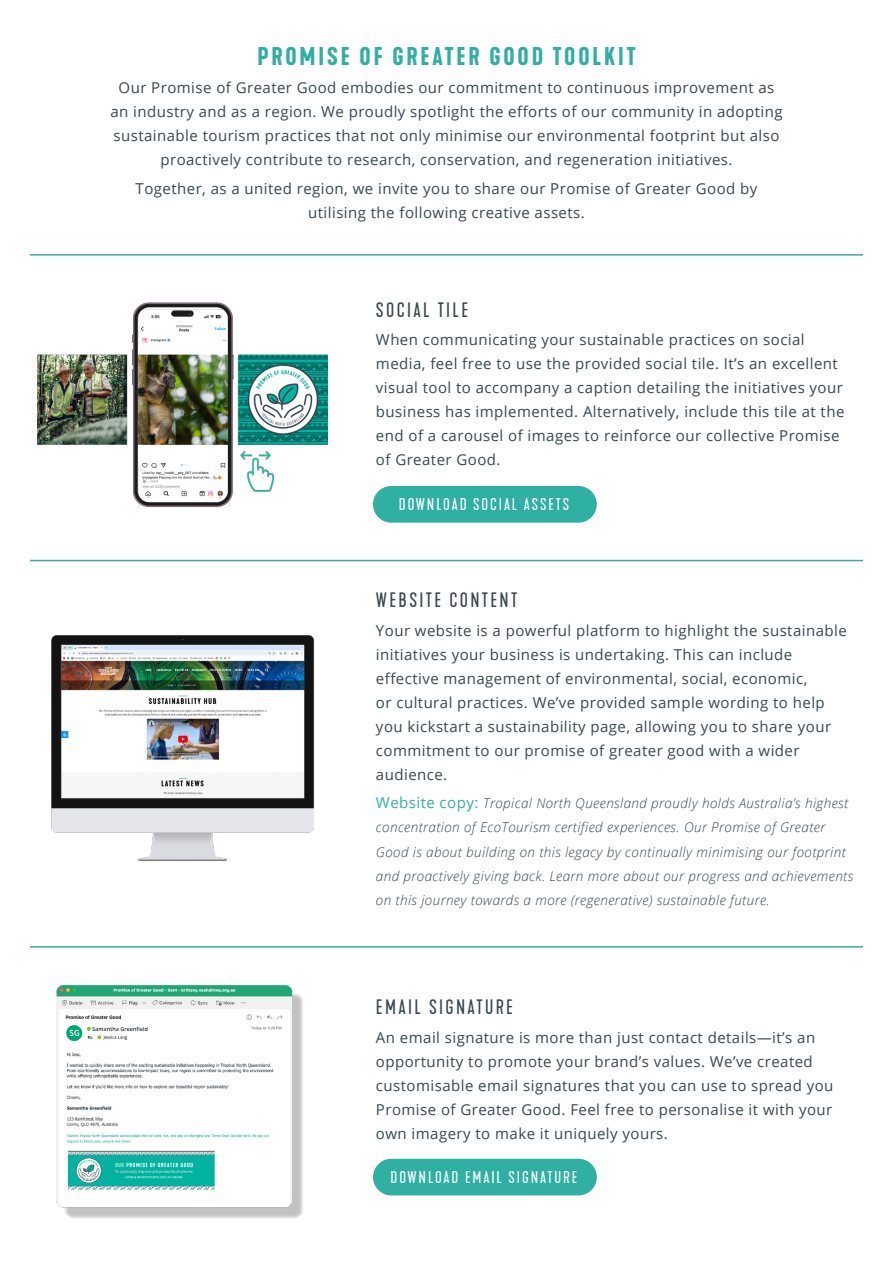
<style>
.page{position:relative;width:893px;height:1263px;background:#fff}
.page>*{position:absolute;margin:0;border:0;box-sizing:border-box;transform-origin:0 0}
.t1{font:24px "Kapra Neue Pro Semi Bold Rd";letter-spacing:.12em;color:#2eb0a2}
.t2{font:19.5px "Kapra Neue Pro Regular Rd";letter-spacing:.12em;color:#39474f}
.t3{font:16.05px "Kapra Neue Pro Regular Rd";letter-spacing:.12em;color:#fff}
.t4{font:15px/24px "Open Sans";letter-spacing:.03em;color:#39474f}
.t5{font:italic 300 13.5px/24px "Open Sans";letter-spacing:.03em;color:#39474f}
.s1{font-weight:400;font-style:normal;font-size:15px;color:#2eb0a2}
</style>
<div class="page">
<img style="left:56px;top:985px;width:247px;height:234px">
<img style="left:38px;top:302px;width:290px;height:206px">
<img style="left:51px;top:635px;width:263px;height:226px">
<hr style="left:30px;top:254px;width:833px;height:2px;background:#2eb0a2">
<hr style="left:30px;top:560px;width:833px;height:1px;background:#2eb0a2">
<hr style="left:30px;top:946px;width:833px;height:2px;background:#2eb0a2">
<div style="left:373px;top:486px;width:224px;height:37px;background:#2eb0a2;border-radius:18px"></div>
<div style="left:373px;top:1159px;width:224px;height:36px;background:#2eb0a2;border-radius:18px"></div>
<h1 class="t1" style="left:257px;top:41px;width:379px">PROMISE OF GREATER GOOD TOOLKIT</h1>
<p class="t4" style="left:110px;top:76px;width:674px;text-align:center">Our Promise of Greater Good embodies our commitment to continuous improvement as an industry and as a region. We proudly spotlight the efforts of our community in adopting sustainable tourism practices that not only minimise our environmental footprint but also proactively contribute to research, conservation, and regeneration initiatives.</p>
<p class="t4" style="left:136px;top:176px;width:623px;text-align:center">Together, as a united region, we invite you to share our Promise of Greater Good by utilising the following creative assets.</p>
<h2 class="t2" style="left:376px;top:298px;width:94px">SOCIAL TILE</h2>
<p class="t4" style="left:376px;top:328px;width:470px">When communicating your sustainable practices on social media, feel free to use the provided social tile. It’s an excellent visual tool to accompany a caption detailing the initiatives your business has implemented. Alternatively, include this tile at the end of a carousel of images to reinforce our collective Promise of Greater Good.</p>
<p class="t3" style="left:399px;top:495px;width:172px">DOWNLOAD SOCIAL ASSETS</p>
<h2 class="t2" style="left:376px;top:589px;width:143px">WEBSITE CONTENT</h2>
<p class="t4" style="left:376px;top:618px;width:472px">Your website is a powerful platform to highlight the sustainable initiatives your business is undertaking. This can include effective management of environmental, social, economic,<br>or cultural practices. We’ve provided sample wording to help you kickstart a sustainability page, allowing you to share your commitment to our promise of greater good with a wider audience.</p>
<p class="t5" style="left:376px;top:791px;width:479px"><span class="s1">Website copy:</span> Tropical North Queensland proudly holds Australia’s highest concentration of EcoTourism certified experiences. Our Promise of Greater Good is about building on this legacy by continually minimising our footprint and proactively giving back. Learn more about our progress and achievements on this journey towards a more (regenerative) sustainable future.</p>
<h2 class="t2" style="left:376px;top:995px;width:139px">EMAIL SIGNATURE</h2>
<p class="t4" style="left:376px;top:1025px;width:459px">An email signature is more than just contact details—it’s an opportunity to promote your brand’s values. We’ve created customisable email signatures that you can use to spread you Promise of Greater Good. Feel free to personalise it with your own imagery to make it uniquely yours.</p>
<p class="t3" style="left:391px;top:1168px;width:188px">DOWNLOAD EMAIL SIGNATURE</p>
</div>
